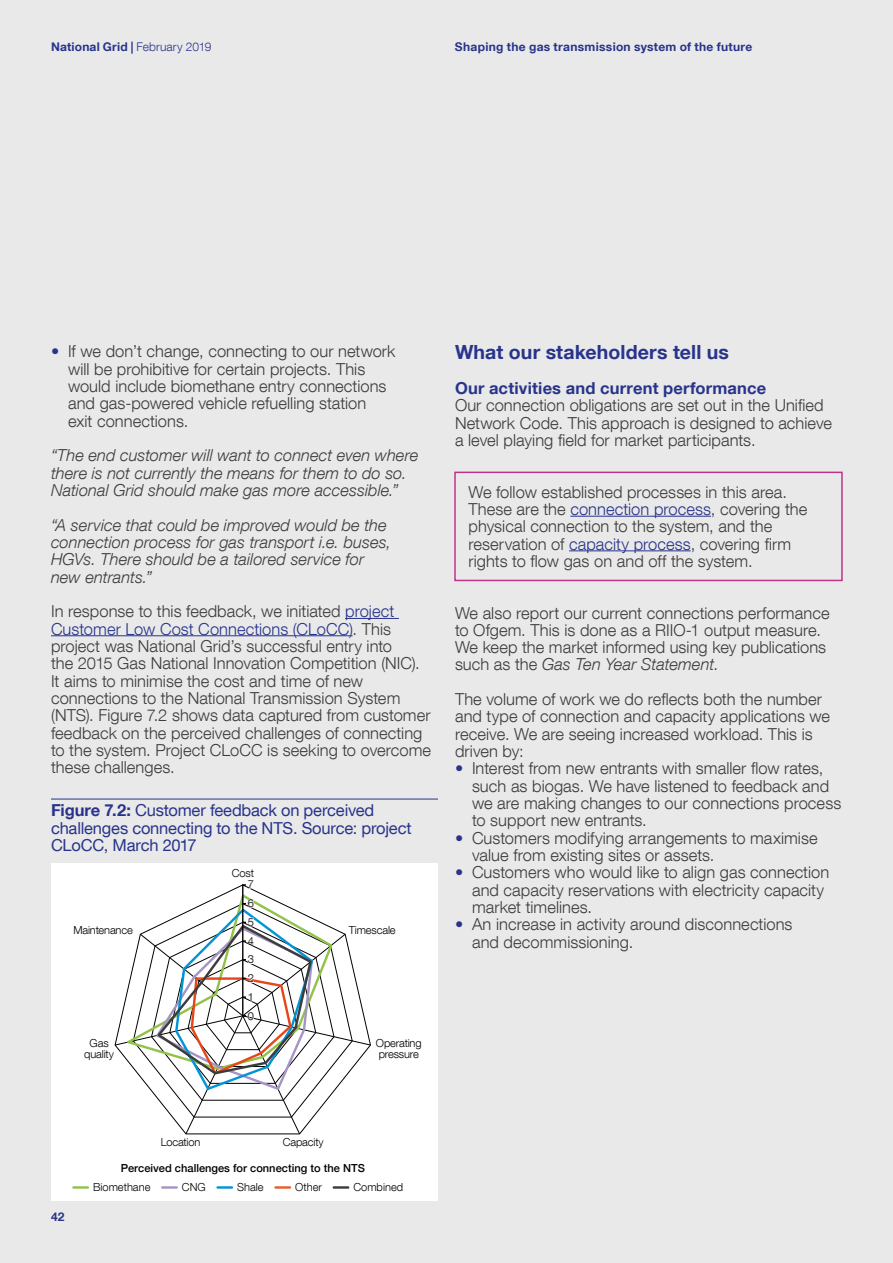
<style>
.page{position:relative;width:893px;height:1263px;background:#e9e9e9}
.page>*{position:absolute;margin:0;border:0;box-sizing:border-box;transform-origin:0 0}
.t1{font:700 19.5px "Helvetica Neue LT Com";letter-spacing:.005em;color:#28348b}
.t2{font:300 16.5px/17.2px "Helvetica Neue LT Com";letter-spacing:.005em;color:#3c3c3b}
.t3{font:italic 300 16.5px/17.4px "Helvetica Neue LT Com";color:#3c3c3b}
.t4{font:16.5px/17.4px "Helvetica Neue LT Com";letter-spacing:-.015em;color:#28348b}
.t5{font:700 16.5px "Helvetica Neue LT Com";letter-spacing:.01em;color:#28348b}
.t6{font:700 12px "Helvetica Neue LT Com";letter-spacing:.025em;color:#28348b}
.t7{font:300 11.1px/11.1px "Helvetica Neue LT Com";letter-spacing:-.01em;color:#000;text-align:center}
.t8{font:500 11.1px "Helvetica Neue";color:#000}
.s1{font-weight:300}
.s2{color:#28348b}
.s3{font-weight:700}
.s4{font-style:italic}
</style>
<div class="page">
<hr style="left:345px;top:618px;width:54px;height:1px;background:#28348b">
<hr style="left:51px;top:635px;width:302px;height:1px;background:#28348b">
<hr style="left:51px;top:799px;width:387px;height:1px;background:#28348b">
<div style="left:51px;top:864px;width:387px;height:337px;background:#fff"></div>
<hr style="left:73px;top:1186px;width:15px;height:3px;background:#91c24a">
<hr style="left:162px;top:1186px;width:15px;height:3px;background:#a794c6">
<hr style="left:218px;top:1186px;width:14px;height:3px;background:#0095d7">
<hr style="left:276px;top:1186px;width:14px;height:3px;background:#eb5c2e">
<hr style="left:334px;top:1186px;width:14px;height:3px;background:#3c3c3b">
<svg style="left:115px;top:884px;width:256px;height:250px"></svg>
<hr style="left:242px;top:885px;width:1px;height:131px;background:#000">
<hr style="left:570px;top:516px;width:141px;height:1px;background:#28348b">
<hr style="left:569px;top:550px;width:122px;height:1px;background:#28348b">
<div style="left:454px;top:472px;width:389px;height:109px;border:2px solid #bf348b"></div>
<p class="t6" style="left:51px;top:39px;width:162px">National Grid | <span class="s1">February 2019</span></p>
<p class="t6" style="left:455px;top:39px;width:299px">Shaping the gas transmission system of the future</p>
<p class="t2" style="left:68px;top:342px;width:329px;text-indent:-17px"><span class="s2">•</span> If we don’t change, connecting to our network will be prohibitive for certain projects. This would include biomethane entry connections and gas-powered vehicle refuelling station<br>exit connections.</p>
<p class="t3" style="left:51px;top:446px;width:369px">“The end customer will want to connect even where there is not currently the means for them to do so.<br>National Grid should make gas more accessible.”</p>
<p class="t3" style="left:51px;top:516px;width:342px">“A service that could be improved would be the connection process for gas transport i.e. buses, HGVs. There should be a tailored service for new entrants.”</p>
<p class="t2" style="left:51px;top:602px;width:382px">In response to this feedback, we initiated <span class="s2">project Customer Low Cost Connections (CLoCC)</span>. This project was National Grid’s successful entry into<br>the 2015 Gas National Innovation Competition (NIC).<br>It aims to minimise the cost and time of new connections to the National Transmission System (NTS). Figure 7.2 shows data captured from customer feedback on the perceived challenges of connecting to the system. Project CLoCC is seeking to overcome these challenges.</p>
<p class="t4" style="left:51px;top:801px;width:362px"><span class="s3">Figure 7.2:</span> Customer feedback on perceived challenges connecting to the NTS. Source: project<br>CLoCC, March 2017</p>
<p class="t7" style="left:232px;top:867px;width:24px">Cost</p>
<p class="t7" style="left:248px;top:878px;width:8px">7</p>
<p class="t7" style="left:73px;top:924px;width:61px">Maintenance</p>
<p class="t7" style="left:84px;top:1037px;width:31px">Gas quality</p>
<p class="t7" style="left:248px;top:897px;width:8px">6</p>
<p class="t7" style="left:248px;top:916px;width:8px">5</p>
<p class="t7" style="left:248px;top:935px;width:8px">4</p>
<p class="t7" style="left:248px;top:954px;width:8px">3</p>
<p class="t7" style="left:248px;top:972px;width:8px">2</p>
<p class="t7" style="left:248px;top:991px;width:8px">1</p>
<p class="t7" style="left:248px;top:1010px;width:8px">0</p>
<p class="t7" style="left:349px;top:924px;width:48px">Timescale</p>
<p class="t7" style="left:376px;top:1037px;width:47px;text-align:left">Operating pressure</p>
<p class="t1" style="left:455px;top:340px;width:276px">What our stakeholders tell us</p>
<p class="t5" style="left:455px;top:378px;width:313px">Our activities and current performance</p>
<p class="t2" style="left:455px;top:396px;width:379px">Our connection obligations are set out in the Unified<br>Network Code. This approach is designed to achieve a level playing field for market participants.</p>
<p class="t2" style="left:468px;top:483px;width:340px">We follow established processes in this area.<br>These are the <span class="s2">connection process</span>, covering the physical connection to the system, and the reservation of <span class="s2">capacity process</span>, covering firm rights to flow gas on and off the system.</p>
<p class="t2" style="left:455px;top:604px;width:376px">We also report our current connections performance to Ofgem. This is done as a RIIO-1 output measure.<br>We keep the market informed using key publications such as the <span class="s4">Gas Ten Year Statement</span>.</p>
<p class="t2" style="left:455px;top:690px;width:377px">The volume of work we do reflects both the number and type of connection and capacity applications we receive. We are seeing increased workload. This is driven by:</p>
<p class="t2" style="left:472px;top:760px;width:371px;text-indent:-17px"><span class="s2">•</span> Interest from new entrants with smaller flow rates, such as biogas. We have listened to feedback and we are making changes to our connections process to support new entrants.</p>
<p class="t2" style="left:472px;top:829px;width:347px;text-indent:-17px"><span class="s2">•</span> Customers modifying arrangements to maximise value from existing sites or assets.</p>
<p class="t2" style="left:472px;top:863px;width:359px;text-indent:-17px"><span class="s2">•</span> Customers who would like to align gas connection and capacity reservations with electricity capacity market timelines.</p>
<p class="t2" style="left:472px;top:915px;width:322px;text-indent:-17px"><span class="s2">•</span> An increase in activity around disconnections and decommissioning.</p>
<p class="t6" style="left:51px;top:1209px;width:15px">42</p>
<p class="t7" style="left:161px;top:1136px;width:41px">Location</p>
<p class="t7" style="left:283px;top:1136px;width:42px">Capacity</p>
<p class="t8" style="left:121px;top:1159px;width:246px">Perceived challenges for connecting to the NTS</p>
<p class="t7" style="left:93px;top:1181px;width:59px">Biomethane</p>
<p class="t7" style="left:182px;top:1181px;width:25px">CNG</p>
<p class="t7" style="left:237px;top:1181px;width:28px">Shale</p>
<p class="t7" style="left:295px;top:1181px;width:28px">Other</p>
<p class="t7" style="left:353px;top:1181px;width:51px">Combined</p>
</div>
